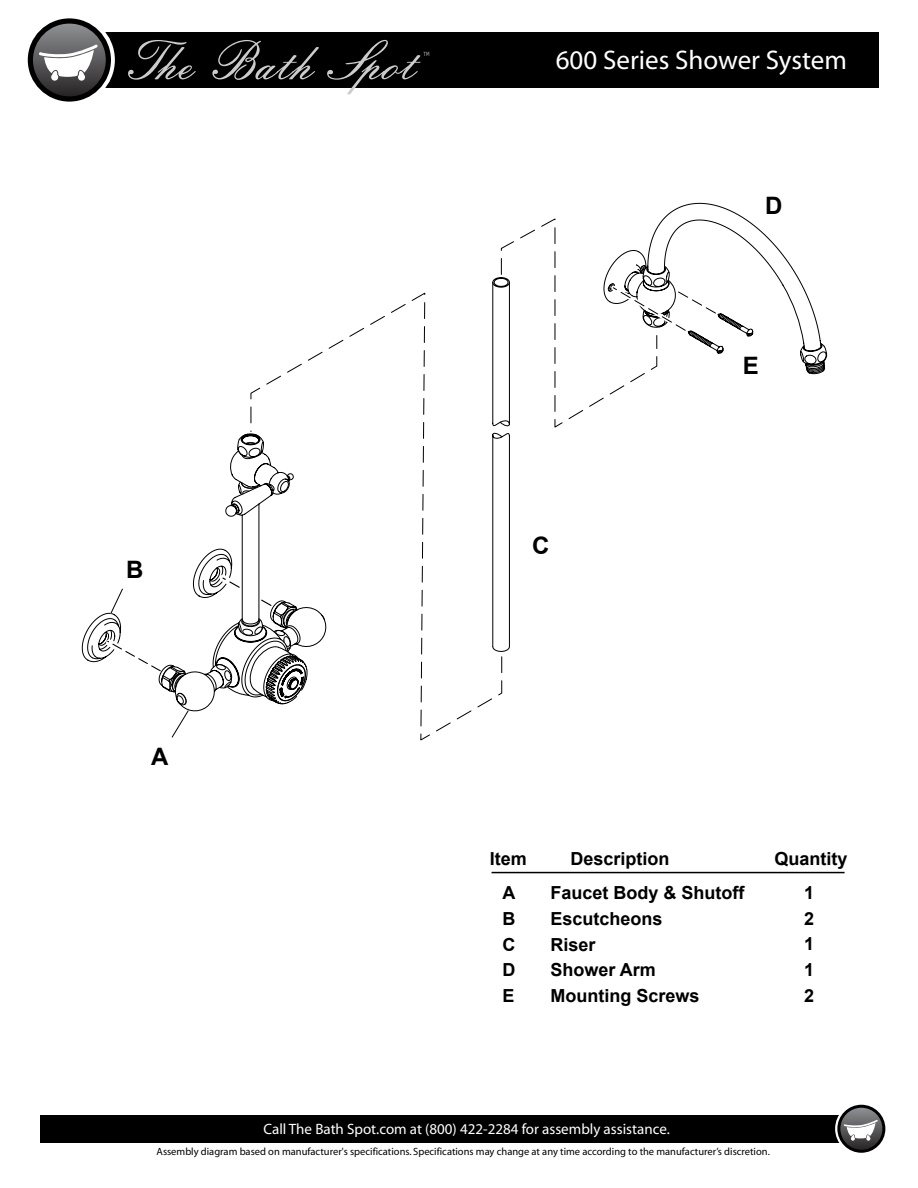
<style>
.page{position:relative;width:918px;height:1188px;background:#fff}
.page>*{position:absolute;margin:0;border:0;box-sizing:border-box;transform-origin:0 0}
.t1{font:53.7px "Embassy BT";letter-spacing:-.005em;color:#ccc}
.t2{font:27px "Myriad";color:#fff}
.t3{font:700 24px "Arial";color:#000}
.t4{font:700 18px/26px "Arial";color:#000}
.t5{font:15px "Myriad";color:#fff}
.t6{font:10.5px "Myriad";color:#000}
.t7{font:300 condensed 6px "Abadi";color:#ccc}
</style>
<div class="page">
<svg style="left:492px;top:262px;width:335px;height:390px"></svg>
<svg style="left:501px;top:218px;width:252px;height:210px"></svg>
<svg style="left:250px;top:292px;width:252px;height:449px"></svg>
<hr style="left:492px;top:872px;width:353px;height:1px;background:#000">
<svg style="left:100px;top:434px;width:229px;height:305px"></svg>
<div style="left:40px;top:1115px;width:809px;height:28px;background:#000"></div>
<div style="left:835px;top:1102px;width:53px;height:53px;border:8px solid #fff;border-radius:50%"></div>
<svg style="left:839px;top:1106px;width:45px;height:45px"></svg>
<div style="left:837px;top:1105px;width:48px;height:48px;border:3px solid #000;border-radius:50%"></div>
<svg style="left:844px;top:1120px;width:34px;height:21px"></svg>
<div style="left:40px;top:32px;width:839px;height:55px;background:#000"></div>
<div style="left:24px;top:14px;width:91px;height:92px;border:13px solid #fff;border-radius:50%"></div>
<svg style="left:30px;top:21px;width:78px;height:78px;background:#504f51"></svg>
<div style="left:28px;top:18px;width:83px;height:84px;border:5px solid #000;border-radius:50%"></div>
<svg style="left:39px;top:45px;width:59px;height:36px;background:#a8a8a9"></svg>
<h1 class="t1" style="left:125px;top:28px;width:292px">The Bath Spot</h1>
<p class="t7" style="left:424px;top:50px;width:8px">TM</p>
<h3 class="t3" style="left:126px;top:556px;width:19px">B</h3>
<h2 class="t2" style="left:556px;top:46px;width:293px">600 Series Shower System</h2>
<h3 class="t3" style="left:765px;top:192px;width:19px">D</h3>
<h3 class="t3" style="left:743px;top:352px;width:18px">E</h3>
<h3 class="t3" style="left:532px;top:532px;width:19px">C</h3>
<h3 class="t3" style="left:151px;top:743px;width:19px">A</h3>
<h3 class="t4" style="left:490px;top:846px;width:39px">Item</h3>
<h3 class="t4" style="left:570px;top:846px;width:101px">Description</h3>
<h3 class="t4" style="left:774px;top:846px;width:75px">Quantity</h3>
<h3 class="t4" style="left:503px;top:879px;width:14px;text-align:justify">A B C D E</h3>
<h3 class="t4" style="left:551px;top:879px;width:195px">Faucet Body &amp; Shutoff<br>Escutcheons<br>Riser<br>Shower Arm<br>Mounting Screws</h3>
<h3 class="t4" style="left:804px;top:879px;width:12px">1<br>2</h3>
<h3 class="t4" style="left:804px;top:931px;width:12px">1</h3>
<h3 class="t4" style="left:804px;top:983px;width:12px">2</h3>
<h3 class="t4" style="left:804px;top:957px;width:12px">1</h3>
<h3 class="t5" style="left:264px;top:1122px;width:408px">Call The Bath Spot.com at (800) 422-2284 for assembly assistance.</h3>
<p class="t6" style="left:157px;top:1146px;width:615px">Assembly diagram based on manufacturer's specifications. Specifications may change at any time according to the manufacturer’s discretion.</p>
</div>
